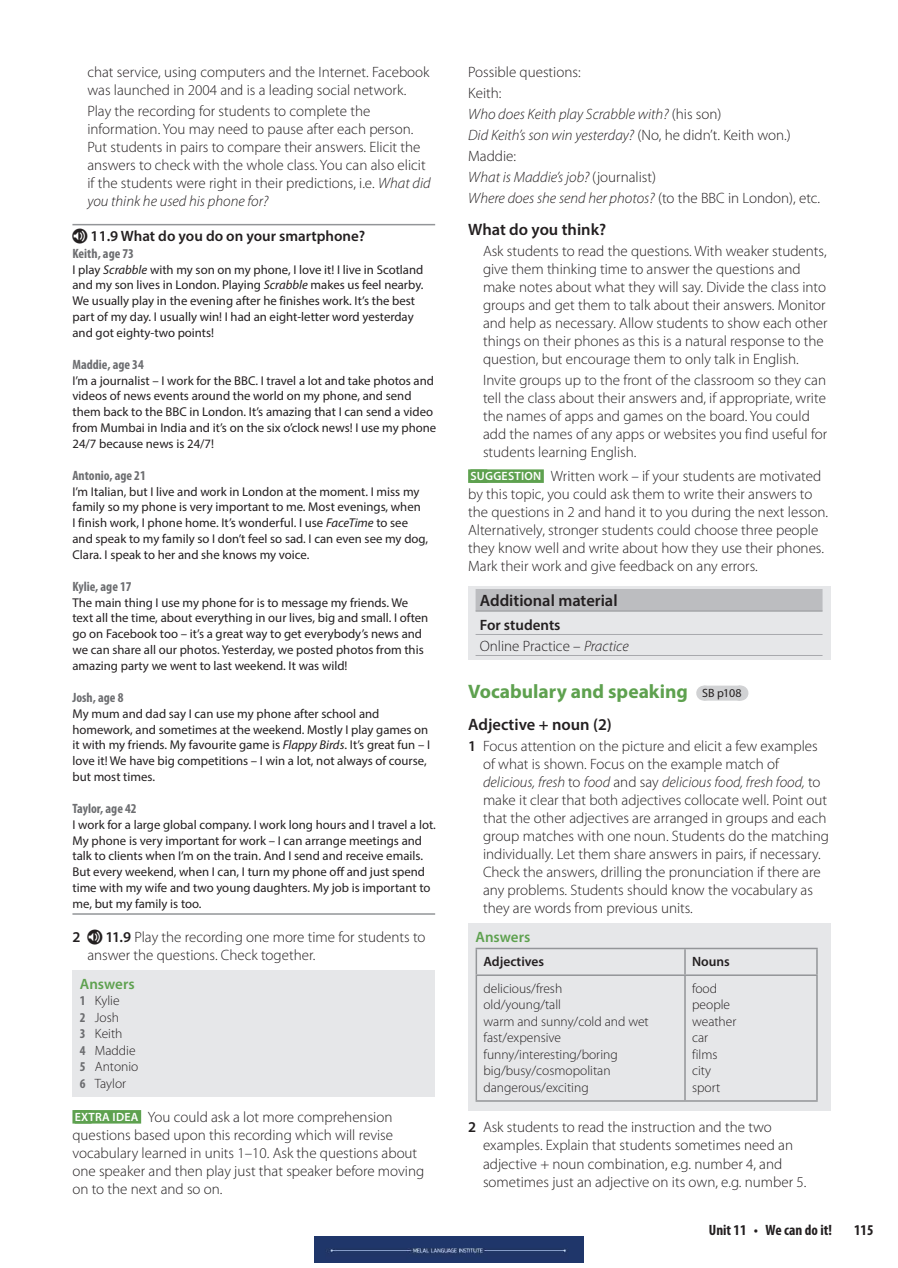
<style>
.page{position:relative;width:898px;height:1268px;background:#fff}
.page>*{position:absolute;margin:0;border:0;box-sizing:border-box;transform-origin:0 0}
.t1{font:700 19.5px "Myriad Pro";color:#5ea14f}
.t2{font:600 16.5px "Myriad Pro";color:#231f20}
.t3{font:300 15px/18px "Myriad Pro";color:#231f20}
.t4{font:italic 300 15px/21px "Myriad Pro";color:#231f20}
.t5{font:600 15px "Myriad Pro";color:#231f20}
.t6{font:700 condensed 15px "Myriad Pro";color:#231f20}
.t7{font:600 15px "Myriad Pro";color:#5ea14f}
.t8{font:300 13.5px/16.5px "Myriad Pro";color:#231f20}
.t9{font:700 condensed 13.5px "Myriad Pro";color:#6c6d70}
.t10{font:600 13.5px "Myriad Pro";color:#231f20}
.t11{font:12.75px/15.8px "Myriad Pro";color:#231f20}
.s1{font-style:italic}
.s2{font-weight:600}
.s3{font-weight:700;font-stretch:condensed;color:#6c6d70}
.s4{font-weight:600;font-size:12px;color:#fff}
.s5{font-style:normal}
.s6{font-weight:400;font-size:12px;color:#231f20}
</style>
<div class="page">
<div style="left:468px;top:469px;width:19px;height:14px;background:#5ea14f"></div>
<div style="left:470px;top:469px;width:73px;height:14px;background:#5ea14f"></div>
<div style="left:703px;top:685px;width:37px;height:15px;background:#d1d2d4"></div>
<svg style="left:721px;top:685px;width:20px;height:15px"></svg>
<div style="left:468px;top:586px;width:362px;height:74px;background:#e6e7e9"></div>
<div style="left:475px;top:589px;width:347px;height:22px;background:#bcbdc0"></div>
<hr style="left:475px;top:610px;width:347px;height:1px;background:#939598">
<hr style="left:475px;top:634px;width:347px;height:1px;background:#a8a9ad">
<hr style="left:475px;top:655px;width:347px;height:1px;background:#a8a9ad">
<div style="left:468px;top:923px;width:362px;height:188px;background:#e6e7e9"></div>
<svg style="left:477px;top:949px;width:339px;height:151px"></svg>
<svg style="left:684px;top:949px;width:1px;height:25px"></svg>
<hr style="left:475px;top:974px;width:210px;height:1px;background:#939598">
<hr style="left:685px;top:974px;width:132px;height:1px;background:#939598">
<hr style="left:684px;top:975px;width:1px;height:125px;background:#939598">
<hr style="left:475px;top:1100px;width:210px;height:1px;background:#939598">
<hr style="left:685px;top:1100px;width:132px;height:1px;background:#939598">
<hr style="left:475px;top:947px;width:210px;height:2px;background:#939598">
<hr style="left:475px;top:949px;width:2px;height:25px;background:#939598">
<hr style="left:685px;top:947px;width:132px;height:2px;background:#939598">
<svg style="left:816px;top:949px;width:1px;height:25px"></svg>
<hr style="left:475px;top:975px;width:2px;height:125px;background:#939598">
<hr style="left:816px;top:975px;width:1px;height:125px;background:#939598">
<hr style="left:72px;top:224px;width:363px;height:1px;background:#939598">
<hr style="left:72px;top:913px;width:363px;height:1px;background:#939598">
<div style="left:72px;top:1109px;width:20px;height:14px;background:#5ea14f"></div>
<div style="left:75px;top:1110px;width:66px;height:13px;background:#5ea14f"></div>
<div style="left:72px;top:970px;width:362px;height:127px;background:#e6e7e9"></div>
<img style="left:314px;top:1236px;width:269px;height:26px">
<p class="t3" style="left:87px;top:63px;width:344px">chat service, using computers and the Internet. Facebook was launched in 2004 and is a leading social network.</p>
<p class="t3" style="left:87px;top:102px;width:345px">Play the recording for students to complete the information. You may need to pause after each person.<br>Put students in pairs to compare their answers. Elicit the answers to check with the whole class. You can also elicit if the students were right in their predictions, i.e. <span class="s1">What did you think he used his phone for?</span></p>
<p class="t5" style="left:91px;top:227px;width:276px">11.9 What do you do on your smartphone?</p>
<p class="t9" style="left:72px;top:245px;width:63px">Keith, age 73</p>
<p class="t11" style="left:72px;top:261px;width:352px">I play <span class="s1">Scrabble</span> with my son on my phone, I love it! I live in Scotland and my son lives in London. Playing <span class="s1">Scrabble</span> makes us feel nearby.<br>We usually play in the evening after he finishes work. It’s the best part of my day. I usually win! I had an eight-letter word yesterday and got eighty-two points!</p>
<p class="t9" style="left:72px;top:356px;width:73px">Maddie, age 34</p>
<p class="t11" style="left:72px;top:372px;width:365px">I’m a journalist – I work for the BBC. I travel a lot and take photos and videos of news events around the world on my phone, and send them back to the BBC in London. It’s amazing that I can send a video from Mumbai in India and it’s on the six o’clock news! I use my phone 24/7 because news is 24/7!</p>
<p class="t9" style="left:72px;top:467px;width:75px">Antonio, age 21</p>
<p class="t11" style="left:72px;top:483px;width:357px">I’m Italian, but I live and work in London at the moment. I miss my family so my phone is very important to me. Most evenings, when<br>I finish work, I phone home. It’s wonderful. I use <span class="s1">FaceTime</span> to see and speak to my family so I don’t feel so sad. I can even see my dog, Clara. I speak to her and she knows my voice.</p>
<p class="t9" style="left:72px;top:578px;width:61px">Kylie, age 17</p>
<p class="t11" style="left:72px;top:594px;width:357px">The main thing I use my phone for is to message my friends. We text all the time, about everything in our lives, big and small. I often go on Facebook too – it’s a great way to get everybody’s news and we can share all our photos. Yesterday, we posted photos from this amazing party we went to last weekend. It was wild!</p>
<p class="t9" style="left:72px;top:689px;width:52px">Josh, age 8</p>
<p class="t11" style="left:72px;top:705px;width:359px">My mum and dad say I can use my phone after school and homework, and sometimes at the weekend. Mostly I play games on it with my friends. My favourite game is <span class="s1">Flappy Birds</span>. It’s great fun – I love it! We have big competitions – I win a lot, not always of course, but most times.</p>
<p class="t9" style="left:72px;top:800px;width:66px">Taylor, age 42</p>
<p class="t11" style="left:72px;top:816px;width:365px">I work for a large global company. I work long hours and I travel a lot.<br>My phone is very important for work – I can arrange meetings and talk to clients when I’m on the train. And I send and receive emails.<br>But every weekend, when I can, I turn my phone off and just spend time with my wife and two young daughters. My job is important to me, but my family is too.</p>
<p class="t5" style="left:72px;top:927px;width:10px">2</p>
<p class="t3" style="left:87px;top:928px;width:340px;text-indent:18px"><span class="s2">11.9</span> Play the recording one more time for students to answer the questions. Check together.</p>
<p class="t7" style="left:80px;top:974px;width:56px">Answers</p>
<p class="t8" style="left:80px;top:992px;width:60px"><span class="s3">1</span> Kylie<br><span class="s3">2</span> Josh<br><span class="s3">3</span> Keith<br><span class="s3">4</span> Maddie<br><span class="s3">5</span> Antonio<br><span class="s3">6</span> Taylor</p>
<p class="t3" style="left:72px;top:1107px;width:353px"><span class="s4">EXTRA IDEA</span> You could ask a lot more comprehension questions based upon this recording which will revise vocabulary learned in units 1–10. Ask the questions about one speaker and then play just that speaker before moving on to the next and so on.</p>
<p class="t4" style="left:468px;top:62px;width:353px"><span class="s5">Possible questions:<br>Keith:<br></span>Who does Keith play Scrabble with? <span class="s5">(his son)<br></span>Did Keith’s son win yesterday? <span class="s5">(No, he didn’t. Keith won.)<br>Maddie:<br></span>What is Maddie’s job? <span class="s5">(journalist)<br></span>Where does she send her photos? <span class="s5">(to the BBC in London), etc.</span></p>
<p class="t2" style="left:468px;top:219px;width:139px">What do you think?</p>
<p class="t3" style="left:483px;top:242px;width:346px">Ask students to read the questions. With weaker students, give them thinking time to answer the questions and make notes about what they will say. Divide the class into groups and get them to talk about their answers. Monitor and help as necessary. Allow students to show each other things on their phones as this is a natural response to the question, but encourage them to only talk in English.</p>
<p class="t3" style="left:483px;top:371px;width:345px">Invite groups up to the front of the classroom so they can tell the class about their answers and, if appropriate, write the names of apps and games on the board. You could add the names of any apps or websites you find useful for students learning English.</p>
<p class="t3" style="left:468px;top:467px;width:361px"><span class="s4">SUGGESTION</span> Written work – if your students are motivated by this topic, you could ask them to write their answers to the questions in 2 and hand it to you during the next lesson.<br>Alternatively, stronger students could choose three people they know well and write about how they use their phones.<br>Mark their work and give feedback on any errors.</p>
<p class="t2" style="left:480px;top:589px;width:139px">Additional material</p>
<p class="t3" style="left:480px;top:614px;width:150px;line-height:21px"><span class="s2">For students<br></span>Online Practice – <span class="s1">Practice</span></p>
<h1 class="t1" style="left:468px;top:679px;width:275px">Vocabulary and speaking <span class="s6">SB p108</span></h1>
<p class="t2" style="left:468px;top:713px;width:145px">Adjective + noun (2)</p>
<p class="t3" style="left:483px;top:736px;width:347px;text-indent:-15px"><span class="s2">1</span> Focus attention on the picture and elicit a few examples of what is shown. Focus on the example match of <span class="s1">delicious, fresh</span> to <span class="s1">food</span> and say <span class="s1">delicious food, fresh food,</span> to make it clear that both adjectives collocate well. Point out that the other adjectives are arranged in groups and each group matches with one noun. Students do the matching individually. Let them share answers in pairs, if necessary.<br>Check the answers, drilling the pronunciation if there are any problems. Students should know the vocabulary as they are words from previous units.</p>
<p class="t7" style="left:475px;top:927px;width:56px">Answers</p>
<p class="t10" style="left:483px;top:952px;width:62px">Adjectives</p>
<p class="t10" style="left:692px;top:952px;width:39px">Nouns</p>
<p class="t8" style="left:483px;top:979px;width:167px">delicious/fresh<br>old/young/tall<br>warm and sunny/cold and wet fast/expensive funny/interesting/boring big/busy/cosmopolitan dangerous/exciting</p>
<p class="t8" style="left:692px;top:979px;width:46px">food people weather car films city sport</p>
<p class="t3" style="left:483px;top:1118px;width:325px;text-indent:-15px"><span class="s2">2</span> Ask students to read the instruction and the two examples. Explain that students sometimes need an adjective + noun combination, e.g. number 4, and sometimes just an adjective on its own, e.g. number 5.</p>
<p class="t6" style="left:708px;top:1220px;width:124px">Unit 11 • We can do it!</p>
<p class="t6" style="left:854px;top:1220px;width:21px">115</p>
</div>
